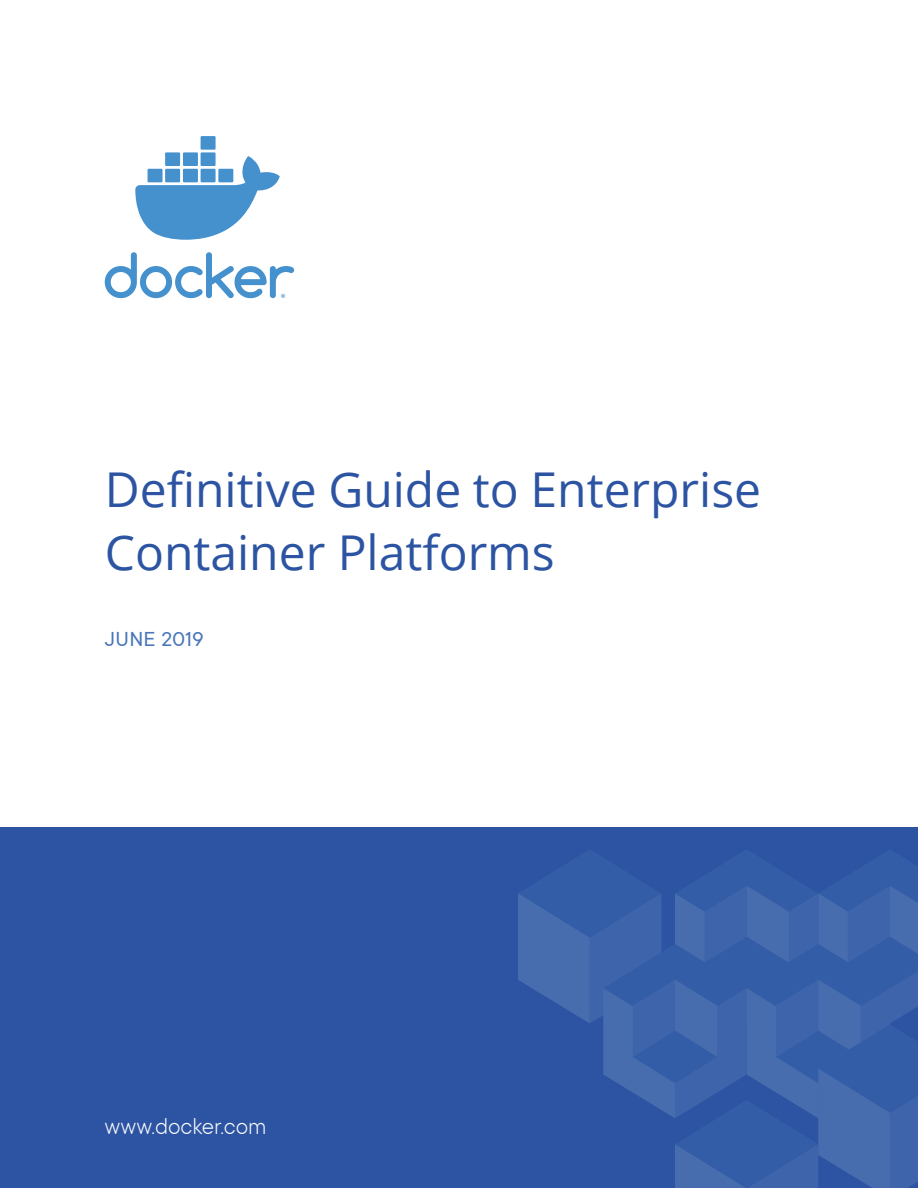
<style>
.page{position:relative;width:918px;height:1188px;background:#fff}
.page>*{position:absolute;margin:0;border:0;box-sizing:border-box;transform-origin:0 0}
.t1{font:48px/63px "Open Sans";color:#2c54a2}
.t2{font:300 25.5px "TT Commons";letter-spacing:-.005em;color:#fff}
.t3{font:22.5px "TT Commons";letter-spacing:.01em;color:#4875ba}
</style>
<div class="page">
<div style="left:0;top:827px;width:918px;height:361px;background:#2c54a2"></div>
<svg style="left:518px;top:886px;width:400px;height:302px"></svg>
<svg style="left:105px;top:252px;width:189px;height:46px"></svg>
<svg style="left:135px;top:156px;width:145px;height:84px"></svg>
<div style="left:148px;top:169px;width:15px;height:13px;background:#4591ce"></div>
<div style="left:165px;top:169px;width:15px;height:13px;background:#4591ce"></div>
<div style="left:183px;top:169px;width:15px;height:13px;background:#4591ce"></div>
<div style="left:201px;top:169px;width:15px;height:13px;background:#4591ce"></div>
<div style="left:165px;top:152px;width:15px;height:14px;background:#4591ce"></div>
<div style="left:183px;top:152px;width:15px;height:14px;background:#4591ce"></div>
<div style="left:201px;top:152px;width:15px;height:14px;background:#4591ce"></div>
<div style="left:201px;top:136px;width:15px;height:14px;background:#4591ce"></div>
<div style="left:218px;top:169px;width:15px;height:13px;background:#4591ce"></div>
<p class="t1" style="left:105px;top:457px;width:658px">Definitive Guide to Enterprise<br>Container Platforms</p>
<p class="t3" style="left:105px;top:627px;width:100px">JUNE 2019</p>
<p class="t2" style="left:105px;top:1112px;width:163px">www.docker.com</p>
</div>
